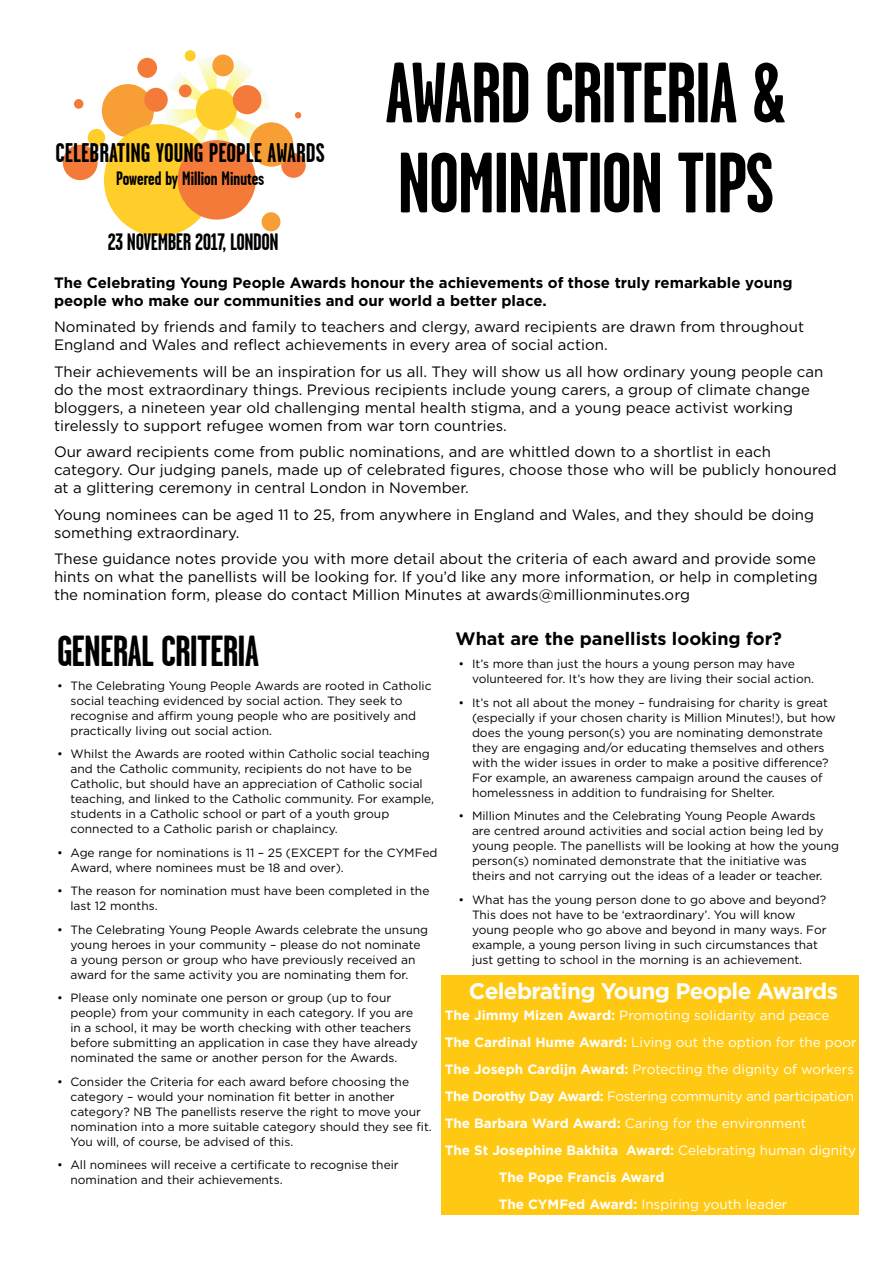
<style>
.page{position:relative;width:893px;height:1263px;background:#fff}
.page>*{position:absolute;margin:0;border:0;box-sizing:border-box;transform-origin:0 0}
.t1{font:700 85.5px/90px "Garage Gothic";letter-spacing:-.02em;color:#000}
.t2{font:700 43.5px "Garage Gothic";letter-spacing:-.02em;color:#000101}
.t3{font:700 27px "Garage Gothic";color:#000}
.t4{font:700 23.7px "Garage Gothic";letter-spacing:-.02em;color:#000}
.t5{font:700 22.5px "Gotham";letter-spacing:-.03em;color:#fff}
.t6{font:700 19.5px "Garage Gothic";color:#000}
.t7{font:700 18px "Gotham";color:#000}
.t8{font:15px/18px "Gotham";color:#000}
.t9{font:700 15px/18px "Gotham";color:#000}
.t10{font:13.5px "Gotham";color:#fff}
.t11{font:700 13.5px "Gotham";color:#fff}
.t12{font:13.5px "Gotham";letter-spacing:-.03em;color:#fff}
.t13{font:12px/15px "Gotham";color:#000}
.s1{font-weight:700}
.s2{font-weight:400}
</style>
<div class="page">
<svg style="left:163px;top:55px;width:105px;height:108px"></svg>
<div style="left:281px;top:153px;width:25px;height:25px;background:#f47a39;border-radius:50%"></div>
<div style="left:196px;top:89px;width:41px;height:41px;background:#ffce2a;border-radius:50%"></div>
<div style="left:250px;top:122px;width:43px;height:45px;background:#f79e34;border-radius:50%"></div>
<div style="left:88px;top:129px;width:17px;height:18px;background:#ffce2a;border-radius:50%"></div>
<div style="left:233px;top:85px;width:28px;height:29px;background:#f47a39;border-radius:50%"></div>
<svg style="left:137px;top:58px;width:20px;height:20px"></svg>
<div style="left:102px;top:84px;width:52px;height:53px;background:#f79e34;border-radius:50%"></div>
<svg style="left:179px;top:84px;width:13px;height:13px"></svg>
<svg style="left:74px;top:99px;width:9px;height:10px"></svg>
<svg style="left:295px;top:112px;width:6px;height:6px"></svg>
<div style="left:144px;top:88px;width:24px;height:24px;background:#f47a39;border-radius:50%"></div>
<div style="left:212px;top:55px;width:22px;height:21px;background:#f79e34;border-radius:50%"></div>
<div style="left:185px;top:50px;width:11px;height:11px;background:#ffce2a;border-radius:50%"></div>
<div style="left:262px;top:212px;width:18px;height:19px;background:#f79e34;border-radius:50%"></div>
<div style="left:63px;top:145px;width:35px;height:35px;background:#f47a39;border-radius:50%"></div>
<div style="left:104px;top:124px;width:110px;height:112px;background:#ffce2a;border-radius:50%"></div>
<div style="left:178px;top:140px;width:78px;height:80px;background:#f47a39;border-radius:50%"></div>
<div style="left:442px;top:975px;width:417px;height:240px;background:#ffc913"></div>
<h3 class="t3" style="left:56px;top:138px;width:271px">CELEBRATING YOUNG PEOPLE AWARDS</h3>
<h3 class="t6" style="left:116px;top:168px;width:150px">Powered by Million Minutes</h3>
<h3 class="t4" style="left:108px;top:229px;width:172px">23 NOVEMBER 2017, LONDON</h3>
<h1 class="t1" style="left:385px;top:48px;width:403px">AWARD CRITERIA &amp;<br>NOMINATION TIPS</h1>
<p class="t9" style="left:54px;top:273px;width:740px">The Celebrating Young People Awards honour the achievements of those truly remarkable young people who make our communities and our world a better place.</p>
<p class="t8" style="left:54px;top:318px;width:752px">Nominated by friends and family to teachers and clergy, award recipients are drawn from throughout<br>England and Wales and reflect achievements in every area of social action.</p>
<p class="t8" style="left:54px;top:362px;width:771px">Their achievements will be an inspiration for us all. They will show us all how ordinary young people can do the most extraordinary things. Previous recipients include young carers, a group of climate change bloggers, a nineteen year old challenging mental health stigma, and a young peace activist working tirelessly to support refugee women from war torn countries.</p>
<p class="t8" style="left:54px;top:443px;width:784px">Our award recipients come from public nominations, and are whittled down to a shortlist in each category. Our judging panels, made up of celebrated figures, choose those who will be publicly honoured at a glittering ceremony in central London in November.</p>
<p class="t8" style="left:54px;top:505px;width:762px">Young nominees can be aged 11 to 25, from anywhere in England and Wales, and they should be doing something extraordinary.</p>
<p class="t8" style="left:54px;top:550px;width:765px">These guidance notes provide you with more detail about the criteria of each award and provide some hints on what the panellists will be looking for. If you’d like any more information, or help in completing the nomination form, please do contact Million Minutes at awards@millionminutes.org</p>
<h2 class="t2" style="left:57px;top:628px;width:204px">GENERAL CRITERIA</h2>
<p class="t13" style="left:70px;top:678px;width:363px;text-indent:-14px">• The Celebrating Young People Awards are rooted in Catholic social teaching evidenced by social action. They seek to recognise and affirm young people who are positively and practically living out social action.</p>
<p class="t13" style="left:70px;top:746px;width:365px;text-indent:-14px">• Whilst the Awards are rooted within Catholic social teaching and the Catholic community, recipients do not have to be Catholic, but should have an appreciation of Catholic social teaching, and linked to the Catholic community. For example, students in a Catholic school or part of a youth group connected to a Catholic parish or chaplaincy.</p>
<p class="t13" style="left:70px;top:845px;width:368px;text-indent:-14px">• Age range for nominations is 11 – 25 (EXCEPT for the CYMFed<br>Award, where nominees must be 18 and over).</p>
<p class="t13" style="left:70px;top:883px;width:360px;text-indent:-14px">• The reason for nomination must have been completed in the last 12 months.</p>
<p class="t13" style="left:57px;top:922px;width:373px;text-align:center">• The Celebrating Young People Awards celebrate the unsung young heroes in your community – please do not nominate<br>a young person or group who have previously received an award for the same activity you are nominating them for.</p>
<p class="t13" style="left:70px;top:990px;width:349px;text-indent:-14px">• Please only nominate one person or group (up to four people) from your community in each category. If you are in a school, it may be worth checking with other teachers before submitting an application in case they have already nominated the same or another person for the Awards.</p>
<p class="t13" style="left:70px;top:1074px;width:363px;text-indent:-14px">• Consider the Criteria for each award before choosing the category – would your nomination fit better in another category? NB The panellists reserve the right to move your nomination into a more suitable category should they see fit.<br>You will, of course, be advised of this.</p>
<p class="t13" style="left:70px;top:1157px;width:330px;text-indent:-14px">• All nominees will receive a certificate to recognise their nomination and their achievements.</p>
<h3 class="t7" style="left:455px;top:628px;width:328px">What are the panellists looking for?</h3>
<p class="t13" style="left:472px;top:656px;width:344px;text-indent:-14px">• It’s more than just the hours a young person may have volunteered for. It’s how they are living their social action.</p>
<p class="t13" style="left:472px;top:695px;width:365px;text-indent:-14px">• It’s not all about the money – fundraising for charity is great (especially if your chosen charity is Million Minutes!), but how does the young person(s) you are nominating demonstrate they are engaging and/or educating themselves and others with the wider issues in order to make a positive difference?<br>For example, an awareness campaign around the causes of homelessness in addition to fundraising for Shelter.</p>
<p class="t13" style="left:472px;top:808px;width:368px;text-indent:-14px">• Million Minutes and the Celebrating Young People Awards<br>are centred around activities and social action being led by young people. The panellists will be looking at how the young person(s) nominated demonstrate that the initiative was theirs and not carrying out the ideas of a leader or teacher.</p>
<p class="t13" style="left:472px;top:892px;width:356px;text-indent:-14px">• What has the young person done to go above and beyond?<br>This does not have to be ‘extraordinary’. You will know young people who go above and beyond in many ways. For example, a young person living in such circumstances that just getting to school in the morning is an achievement.</p>
<h3 class="t5" style="left:469px;top:977px;width:370px">Celebrating Young People Awards</h3>
<p class="t10" style="left:445px;top:1007px;width:386px"><span class="s1">The Jimmy Mizen Award:</span> Promoting solidarity and peace</p>
<p class="t10" style="left:445px;top:1034px;width:414px"><span class="s1">The Cardinal Hume Award:</span> Living out the option for the poor</p>
<p class="t10" style="left:445px;top:1061px;width:411px"><span class="s1">The Joseph Cardijn Award:</span> Protecting the dignity of workers</p>
<p class="t12" style="left:445px;top:1088px;width:411px"><span class="s1">The Dorothy Day Award:</span> Fostering community and participation</p>
<p class="t10" style="left:445px;top:1115px;width:363px"><span class="s1">The Barbara Ward Award:</span> Caring for the environment</p>
<p class="t11" style="left:445px;top:1142px;width:413px">The St Josephine Bakhita Award: <span class="s2">Celebrating human dignity</span></p>
<p class="t11" style="left:499px;top:1169px;width:167px">The Pope Francis Award</p>
<p class="t10" style="left:499px;top:1196px;width:290px"><span class="s1">The CYMFed Award:</span> Inspiring youth leader</p>
</div>
